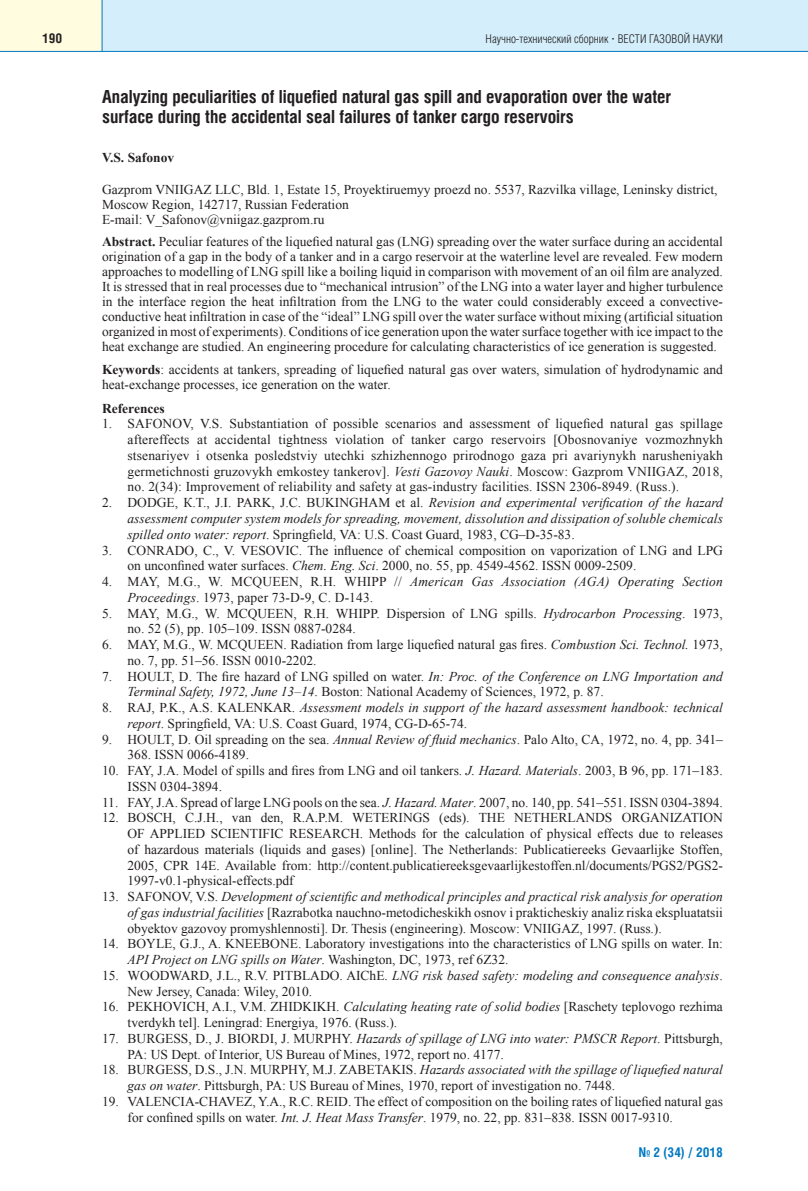
<style>
.page{position:relative;width:808px;height:1191px;background:#fff}
.page>*{position:absolute;margin:0;border:0;box-sizing:border-box;transform-origin:0 0}
.t1{font:700 18px/19.5px "Helios Cond";color:#231f20}
.t2{font:13.5px/15.8px "Times New Roman";color:#231f20}
.t3{font:italic 13.5px/15.8px "Times New Roman";color:#231f20;text-align:justify}
.t4{font:700 13.5px "Times New Roman";color:#231f20}
.t5{font:700 13.5px "Helios Cond";color:#0079c2}
.t6{font:700 13.5px "Helios Cond";color:#231f20}
.t7{font:300 12px "Helios Cond";color:#231f20}
.s1{font-family:"Times New Roman";font-weight:700}
.s2{font-weight:700}
.s3{font-style:italic}
.s4{font-style:normal}
</style>
<div class="page">
<div style="left:102px;top:0;width:706px;height:51px;background:#d4effb"></div>
<div style="left:0;top:0;width:102px;height:51px;background:#fffce0"></div>
<hr style="left:0;top:51px;width:808px;height:1px;background:#0079c2">
<hr style="left:102px;top:0;width:1px;height:51px;background:#0079c2">
<p class="t6" style="left:43px;top:33px;width:21px">190</p>
<p class="t7" style="left:486px;top:34px;width:239px">Научно-технический сборник <span class="s1">·</span> ВЕСТИ ГАЗОВОЙ НАУКИ</p>
<h1 class="t1" style="left:102px;top:88px;width:570px">Analyzing peculiarities of liquefied natural gas spill and evaporation over the water surface during the accidental seal failures of tanker cargo reservoirs</h1>
<p class="t4" style="left:102px;top:150px;width:74px">V.S. Safonov</p>
<p class="t2" style="left:102px;top:181px;width:617px;line-height:15px">Gazprom VNIIGAZ LLC, Bld. 1, Estate 15, Proyektiruemyy proezd no. 5537, Razvilka village, Leninsky district,<br>Moscow Region, 142717, Russian Federation<br>E-mail: V_Safonov@vniigaz.gazprom.ru</p>
<p class="t2" style="left:102px;top:234px;width:622px;line-height:15px;text-align:justify"><span class="s2">Abstract.</span> Peculiar features of the liquefied natural gas (LNG) spreading over the water surface during an accidental origination of a gap in the body of a tanker and in a cargo reservoir at the waterline level are revealed. Few modern approaches to modelling of LNG spill like a boiling liquid in comparison with movement of an oil film are analyzed.<br>It is stressed that in real processes due to “mechanical intrusion” of the LNG into a water layer and higher turbulence in the interface region the heat infiltration from the LNG to the water could considerably exceed a convective&shy;conductive heat infiltration in case of the “ideal” LNG spill over the water surface without mixing (artificial situation organized in most of experiments). Conditions of ice generation upon the water surface together with ice impact to the heat exchange are studied. An engineering procedure for calculating characteristics of ice generation is suggested.</p>
<p class="t2" style="left:102px;top:361px;width:622px;line-height:15px"><span class="s2">Keywords</span>: accidents at tankers, spreading of liquefied natural gas over waters, simulation of hydrodynamic and heat-exchange processes, ice generation on the water.</p>
<p class="t4" style="left:102px;top:401px;width:64px">References</p>
<p class="t2" style="left:128px;top:416px;width:597px;text-align:justify;text-indent:-26px">1. SAFONOV, V.S. Substantiation of possible scenarios and assessment of liquefied natural gas spillage aftereffects at accidental tightness violation of tanker cargo reservoirs [Obosnovaniye vozmozhnykh stsenariyev i otsenka posledstviy utechki szhizhennogo prirodnogo gaza pri avariynykh narusheniyakh germetichnosti gruzovykh emkostey tankerov]. <span class="s3">Vesti Gazovoy Nauki</span>. Moscow: Gazprom VNIIGAZ, 2018, no. 2(34): Improvement of reliability and safety at gas-industry facilities. ISSN 2306-8949. (Russ.).</p>
<p class="t3" style="left:128px;top:495px;width:597px;text-indent:-26px"><span class="s4">2. DODGE, К.T., J.I. PARK, J.C. BUKINGHAM et al.</span> Revision and experimental verification of the hazard assessment computer system models for spreading, movement, dissolution and dissipation of soluble chemicals spilled onto water: report<span class="s4">. Springfield, VA: U.S. Coast Guard, 1983, CG–D-35-83.</span></p>
<p class="t2" style="left:128px;top:542px;width:597px;text-indent:-26px">3. CONRADO, C., V. VESOVIC. The influence of chemical composition on vaporization of LNG and LPG on unconfined water surfaces. <span class="s3">Chem. Eng. Sci</span>. 2000, no. 55, pp. 4549-4562. ISSN 0009-2509.</p>
<p class="t2" style="left:128px;top:573px;width:597px;text-indent:-26px">4. MAY, M.G., W. MCQUEEN, R.H. WHIPP // <span class="s3">American Gas Association (AGA) Operating Section<br>Proceedings</span>. 1973, paper 73-D-9, С. D-143.</p>
<p class="t2" style="left:128px;top:605px;width:597px;text-indent:-26px">5. MAY, M.G., W. MCQUEEN, R.H. WHIPP. Dispersion of LNG spills. <span class="s3">Hydrocarbon Processing</span>. 1973, no. 52 (5), pp. 105–109. ISSN 0887-0284.</p>
<p class="t2" style="left:128px;top:636px;width:597px;text-indent:-26px">6. MAY, M.G., W. MCQUEEN. Radiation from large liquefied natural gas fires. <span class="s3">Combustion Sci. Technol.</span> 1973, no. 7, pp. 51–56. ISSN 0010-2202.</p>
<p class="t2" style="left:128px;top:668px;width:597px;text-indent:-26px">7. HOULT, D. The fire hazard of LNG spilled on water. <span class="s3">In: Proc. of the Conference on LNG Importation and<br>Terminal Safety, 1972, June 13–14</span>. Boston: National Academy of Sciences, 1972, p. 87.</p>
<p class="t2" style="left:128px;top:699px;width:597px;text-indent:-26px">8. RAJ, P.K., A.S. KALENKAR. <span class="s3">Assessment models in support of the hazard assessment handbook: technical report</span>. Springfield, VA: U.S. Coast Guard, 1974, CG-D-65-74.</p>
<p class="t2" style="left:128px;top:731px;width:597px;text-indent:-26px">9. HOULT, D. Oil spreading on the sea. <span class="s3">Annual Review of fluid mechanics</span>. Palo Alto, CA, 1972, no. 4, pp. 341–<br>368. ISSN 0066-4189.</p>
<p class="t2" style="left:128px;top:762px;width:597px;text-indent:-26px">10. FAY, J.A. Model of spills and fires from LNG and oil tankers. <span class="s3">J. Hazard. Materials</span>. 2003, B 96, pp. 171–183.<br>ISSN 0304-3894.</p>
<p class="t2" style="left:102px;top:794px;width:622px">11. FAY, J.A. Spread of large LNG pools on the sea. <span class="s3">J. Hazard. Mater</span>. 2007, no. 140, pp. 541–551. ISSN 0304-3894.</p>
<p class="t2" style="left:128px;top:810px;width:597px;text-align:justify;text-indent:-26px">12. BOSCH, C.J.H., van den, R.A.P.M. WETERINGS (eds). THE NETHERLANDS ORGANIZATION OF APPLIED SCIENTIFIC RESEARCH. Methods for the calculation of physical effects due to releases of hazardous materials (liquids and gases) [online]. The Netherlands: Publicatiereeks Gevaarlijke Stoffen, 2005, CPR 14E. Available from: http://content.publicatiereeksgevaarlijkestoffen.nl/documents/PGS2/PGS2- 1997-v0.1-physical-effects.pdf</p>
<p class="t2" style="left:128px;top:888px;width:597px;text-align:justify;text-indent:-26px">13. SAFONOV, V.S. <span class="s3">Development of scientific and methodical principles and practical risk analysis for operation of gas industrial facilities</span> [Razrabotka nauchno-metodicheskikh osnov i prakticheskiy analiz riska ekspluatatsii obyektov gazovoy promyshlennosti]. Dr. Thesis (engineering). Moscow: VNIIGAZ, 1997. (Russ.).</p>
<p class="t2" style="left:128px;top:936px;width:597px;text-indent:-26px">14. BOYLE, G.J., A. KNEEBONE. Laboratory investigations into the characteristics of LNG spills on water. In:<br><span class="s3">API Project on LNG spills on Water</span>. Washington, DC, 1973, ref 6Z32.</p>
<p class="t2" style="left:128px;top:967px;width:597px;text-indent:-26px">15. WOODWARD, J.L., R.V. PITBLADO. AIChE. <span class="s3">LNG risk based safety: modeling and consequence analysis</span>.<br>New Jersey, Canada: Wiley, 2010.</p>
<p class="t2" style="left:128px;top:999px;width:597px;text-indent:-26px">16. PEKHOVICH, A.I., V.M. ZHIDKIKH. <span class="s3">Calculating heating rate of solid bodies</span> [Raschety teplovogo rezhima tverdykh tel]. Leningrad: Energiya, 1976. (Russ.).</p>
<p class="t2" style="left:128px;top:1030px;width:597px;text-indent:-26px">17. BURGESS, D., J. BIORDI, J. MURPHY. <span class="s3">Hazards of spillage of LNG into water: PMSCR Report</span>. Pittsburgh,<br>PA: US Dept. of Interior, US Bureau of Mines, 1972, report no. 4177.</p>
<p class="t2" style="left:128px;top:1062px;width:597px;text-indent:-26px">18. BURGESS, D.S., J.N. MURPHY, M.J. ZABETAKIS. <span class="s3">Hazards associated with the spillage of liquefied natural gas on water</span>. Pittsburgh, PA: US Bureau of Mines, 1970, report of investigation no. 7448.</p>
<p class="t2" style="left:128px;top:1093px;width:597px;text-indent:-26px">19. VALENCIA-CHAVEZ, Y.A., R.C. REID. The effect of composition on the boiling rates of liquefied natural gas for confined spills on water. <span class="s3">Int. J. Heat Mass Transfer</span>. 1979, no. 22, pp. 831–838. ISSN 0017-9310.</p>
<p class="t5" style="left:639px;top:1147px;width:86px">№ 2 (34) / 2018</p>
</div>
